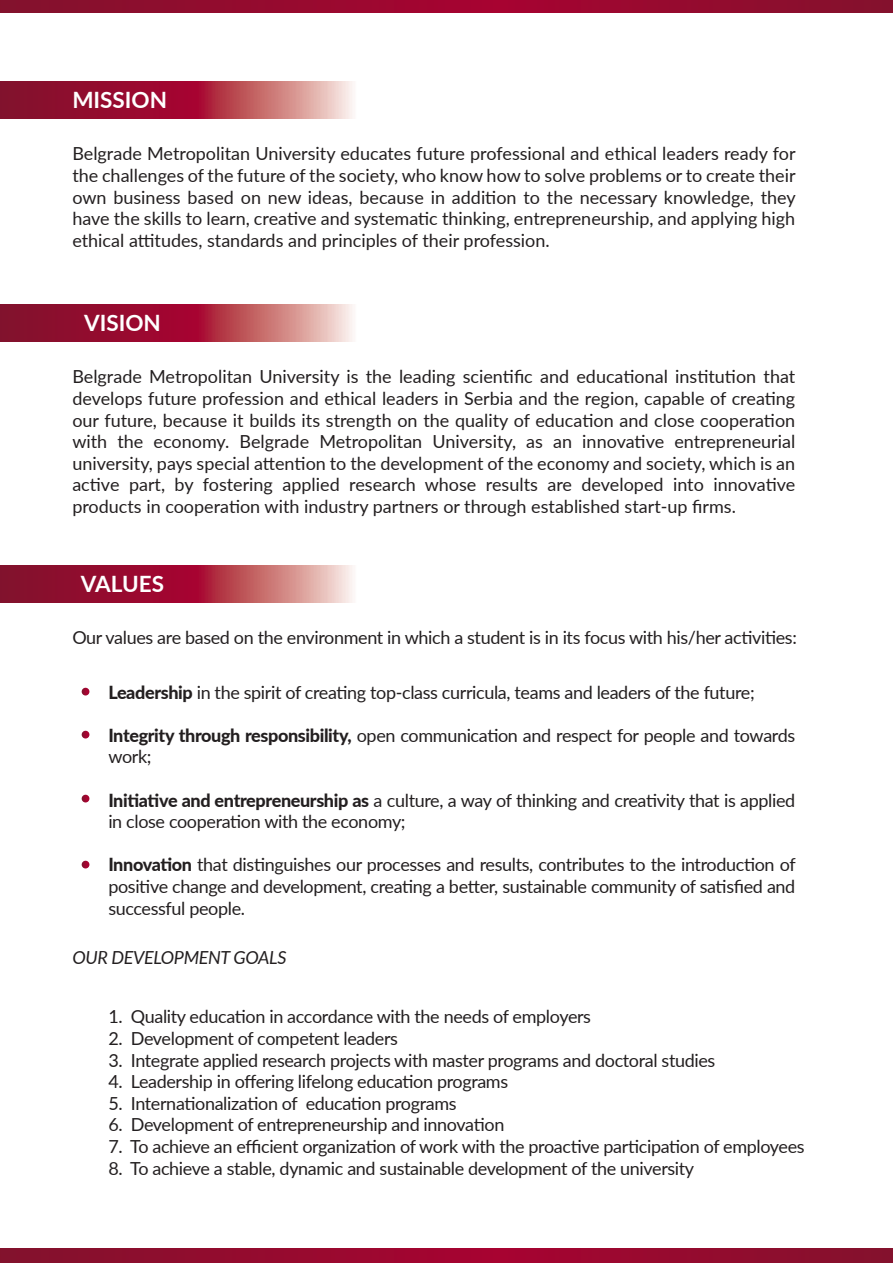
<style>
.page{position:relative;width:893px;height:1263px;background:#fff}
.page>*{position:absolute;margin:0;border:0;box-sizing:border-box;transform-origin:0 0}
.t1{font:700 22.5px "Lato";color:#fff}
.t2{font:18px/21.6px "Lato";letter-spacing:-.02em;color:#231f20;text-align:justify}
.t3{font:italic 18px "Lato";letter-spacing:-.02em;color:#231f20}
.s1{font-weight:800}
</style>
<div class="page">
<svg style="left:0;top:81px;width:353px;height:37px;background:#ad3d53"></svg>
<svg style="left:0;top:1248px;width:893px;height:15px;background:#940a2e"></svg>
<svg style="left:0;top:0;width:893px;height:12px;background:#940a2e"></svg>
<svg style="left:0;top:304px;width:353px;height:37px;background:#ad3d53"></svg>
<svg style="left:0;top:565px;width:353px;height:37px;background:#ad3d53"></svg>
<svg style="left:82px;top:688px;width:7px;height:7px"></svg>
<svg style="left:82px;top:731px;width:7px;height:7px"></svg>
<svg style="left:82px;top:795px;width:7px;height:7px"></svg>
<svg style="left:82px;top:861px;width:7px;height:7px"></svg>
<p class="t1" style="left:72px;top:83px;width:96px">MISSION</p>
<p class="t2" style="left:72px;top:142px;width:725px">Belgrade Metropolitan University educates future professional and ethical leaders ready for the challenges of the future of the society, who know how to solve problems or to create their own business based on new ideas, because in addition to the necessary knowledge, they have the skills to learn, creative and systematic thinking, entrepreneurship, and applying high ethical attitudes, standards and principles of their profession.</p>
<p class="t1" style="left:84px;top:306px;width:78px">VISION</p>
<p class="t2" style="left:72px;top:365px;width:724px">Belgrade Metropolitan University is the leading scientific and educational institution that develops future profession and ethical leaders in Serbia and the region, capable of creating our future, because it builds its strength on the quality of education and close cooperation with the economy. Belgrade Metropolitan University, as an innovative entrepreneurial university, pays special attention to the development of the economy and society, which is an active part, by fostering applied research whose results are developed into innovative products in cooperation with industry partners or through established start-up firms.</p>
<p class="t1" style="left:81px;top:567px;width:85px">VALUES</p>
<p class="t2" style="left:72px;top:626px;width:726px">Our values are based on the environment in which a student is in its focus with his/her activities:</p>
<p class="t2" style="left:108px;top:680px;width:648px"><span class="s1">Leadership</span> in the spirit of creating top-class curricula, teams and leaders of the future;</p>
<p class="t2" style="left:108px;top:724px;width:688px"><span class="s1">Integrity through responsibility,</span> open communication and respect for people and towards work;</p>
<p class="t2" style="left:108px;top:788px;width:688px"><span class="s1">Initiative and entrepreneurship as</span> a culture, a way of thinking and creativity that is applied in close cooperation with the economy;</p>
<p class="t2" style="left:108px;top:853px;width:689px"><span class="s1">Innovation</span> that distinguishes our processes and results, contributes to the introduction of positive change and development, creating a better, sustainable community of satisfied and successful people.</p>
<p class="t3" style="left:72px;top:945px;width:216px">OUR DEVELOPMENT GOALS</p>
<p class="t2" style="left:108px;top:1005px;width:484px">1. Quality education in accordance with the needs of employers</p>
<p class="t2" style="left:108px;top:1027px;width:291px">2. Development of competent leaders</p>
<p class="t2" style="left:108px;top:1048px;width:608px">3. Integrate applied research projects with master programs and doctoral studies</p>
<p class="t2" style="left:108px;top:1070px;width:401px">4. Leadership in offering lifelong education programs</p>
<p class="t2" style="left:108px;top:1092px;width:350px">5. Internationalization of education programs</p>
<p class="t2" style="left:108px;top:1113px;width:397px">6. Development of entrepreneurship and innovation</p>
<p class="t2" style="left:108px;top:1135px;width:698px">7. To achieve an efficient organization of work with the proactive participation of employees</p>
<p class="t2" style="left:108px;top:1156px;width:587px">8. To achieve a stable, dynamic and sustainable development of the university</p>
</div>
